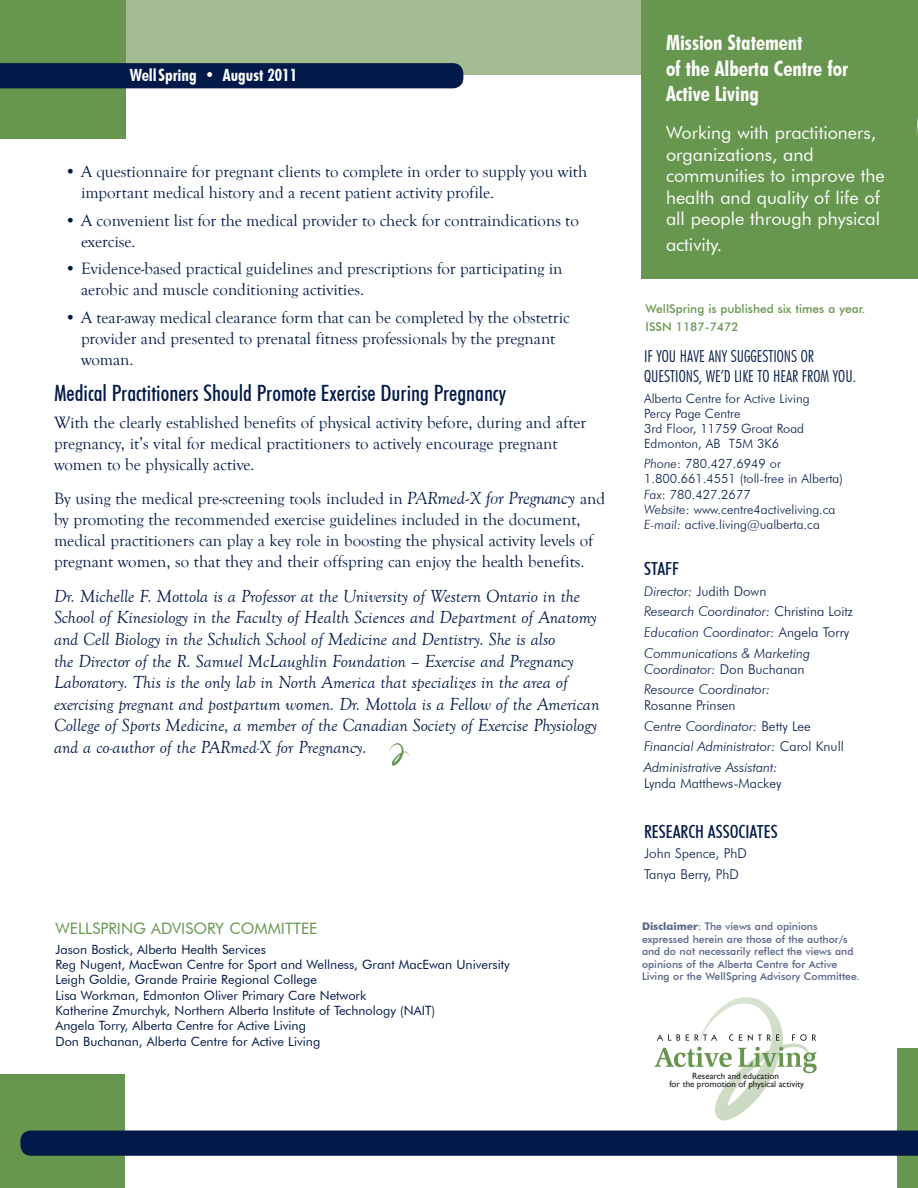
<style>
.page{position:relative;width:918px;height:1188px;background:#fff}
.page>*{position:absolute;margin:0;border:0;box-sizing:border-box;transform-origin:0 0}
.Heading_1{font:500 condensed 22.5px "Futura BT";color:#001948}
.t1{font:700 condensed 21px/25.5px "Futura BT";color:#fff}
.About_Author{font:italic 18px/21.6px "Goudy Old Style T";color:#001948}
.t2{font:18px/21.6px "Futura BT";color:#fff}
.t3{font:500 condensed 18px "Futura BT";color:#001948}
.Normal_Bullet{font:16.8px/21px "Goudy Old Style T";color:#001948}
.t4{font:700 condensed 16.8px "Futura BT";color:#fff}
.t5{font:300 condensed 16.5px/19.8px "Futura BT";color:#001948}
.t6{font:15.75px "Futura BT";color:#67964f}
.t7{font:italic 300 13.5px/16.2px "Futura BT";color:#001948}
.t8{font:300 13.5px "Futura BT";color:#001948}
.t9{font:12.75px "Futura BT";color:#001948}
.t10{font:300 12.75px/15.3px "Futura BT";color:#001948}
.t11{font:500 12px/18px "Futura BT";color:#67964f}
.t12{font:500 10.5px/12.6px "Futura BT";color:#566287}
.t13{font:9px "Gill Sans";color:#231f20}
.s1{font-family:"Goudy Old Style BT";font-style:italic;font-size:17.25px}
.s2{font-style:italic}
.s3{font-style:normal}
.s4{font-weight:700}
</style>
<div class="page">
<div style="left:897px;top:1048px;width:21px;height:140px;background:#67964f"></div>
<div style="left:0;top:1075px;width:125px;height:113px;background:#67964f"></div>
<div style="left:0;top:0;width:908px;height:75px;background:#a3bc92"></div>
<div style="left:0;top:0;width:125px;height:139px;background:#67964f"></div>
<div style="left:0;top:63px;width:463px;height:25px;background:#001948"></div>
<div style="left:641px;top:0;width:277px;height:278px;background:#67964f"></div>
<svg style="left:916px;top:117px;width:2px;height:20px"></svg>
<svg style="left:20px;top:997px;width:898px;height:159px"></svg>
<svg style="left:389px;top:743px;width:20px;height:23px"></svg>
<p class="t4" style="left:130px;top:65px;width:169px">WellSpring • August 2011</p>
<p class="Normal_Bullet" style="left:81px;top:161px;width:508px;text-indent:-16px">• A questionnaire for pregnant clients to complete in order to supply you with important medical history and a recent patient activity profile.</p>
<p class="Normal_Bullet" style="left:81px;top:210px;width:499px;text-indent:-16px">• A convenient list for the medical provider to check for contraindications to exercise.</p>
<p class="Normal_Bullet" style="left:81px;top:258px;width:483px;text-indent:-16px">• Evidence-based practical guidelines and prescriptions for participating in aerobic and muscle conditioning activities.</p>
<p class="Normal_Bullet" style="left:81px;top:307px;width:490px;text-indent:-16px">• A tear-away medical clearance form that can be completed by the obstetric provider and presented to prenatal fitness professionals by the pregnant woman.</p>
<p class="Heading_1" style="left:54px;top:379px;width:454px">Medical Practitioners Should Promote Exercise During Pregnancy</p>
<p class="Normal_Bullet" style="left:54px;top:413px;width:534px">With the clearly established benefits of physical activity before, during and after pregnancy, it’s vital for medical practitioners to actively encourage pregnant women to be physically active.</p>
<p class="Normal_Bullet" style="left:54px;top:489px;width:553px">By using the medical pre-screening tools included in <span class="s1">PARmed-X for Pregnancy</span> and by promoting the recommended exercise guidelines included in the document, medical practitioners can play a key role in boosting the physical activity levels of pregnant women, so that they and their offspring can enjoy the health benefits.</p>
<p class="About_Author" style="left:54px;top:586px;width:547px">Dr. Michelle F. Mottola is a Professor at the University of Western Ontario in the School of Kinesiology in the Faculty of Health Sciences and Department of Anatomy and Cell Biology in the Schulich School of Medicine and Dentistry. She is also<br>the Director of the R. Samuel McLaughlin Foundation – Exercise and Pregnancy Laboratory. This is the only lab in North America that specializes in the area of exercising pregnant and postpartum women. Dr. Mottola is a Fellow of the American College of Sports Medicine, a member of the Canadian Society of Exercise Physiology and a co-author of the PARmed-X for Pregnancy.</p>
<p class="t6" style="left:56px;top:919px;width:263px">WELLSPRING ADVISORY COMMITTEE</p>
<p class="t9" style="left:56px;top:942px;width:212px">Jason Bostick, Alberta Health Services</p>
<p class="t9" style="left:56px;top:957px;width:456px">Reg Nugent, MacEwan Centre for Sport and Wellness, Grant MacEwan University</p>
<p class="t9" style="left:56px;top:972px;width:263px">Leigh Goldie, Grande Prairie Regional College</p>
<p class="t9" style="left:56px;top:987px;width:312px">Lisa Workman, Edmonton Oliver Primary Care Network</p>
<p class="t9" style="left:56px;top:1003px;width:381px">Katherine Zmurchyk, Northern Alberta Institute of Technology (NAIT)</p>
<p class="t9" style="left:56px;top:1018px;width:252px">Angela Torry, Alberta Centre for Active Living</p>
<p class="t9" style="left:56px;top:1033px;width:266px">Don Buchanan, Alberta Centre for Active Living</p>
<p class="t1" style="left:666px;top:30px;width:184px">Mission Statement<br>of the Alberta Centre for<br>Active Living</p>
<p class="t2" style="left:666px;top:122px;width:220px">Working with practitioners, organizations, and communities to improve the health and quality of life of all people through physical</p>
<p class="t2" style="left:666px;top:234px;width:58px">activity.</p>
<p class="t11" style="left:646px;top:299px;width:221px">WellSpring is published six times a year.<br>ISSN 1187-7472</p>
<p class="t5" style="left:644px;top:346px;width:213px">IF YOU HAVE ANY SUGGESTIONS OR<br>QUESTIONS, WE’D LIKE TO HEAR FROM YOU.</p>
<p class="t10" style="left:644px;top:390px;width:167px">Alberta Centre for Active Living</p>
<p class="t10" style="left:644px;top:406px;width:98px">Percy Page Centre</p>
<p class="t10" style="left:644px;top:421px;width:162px">3rd Floor, 11759 Groat Road</p>
<p class="t10" style="left:644px;top:436px;width:137px">Edmonton, AB T5M 3K6</p>
<p class="t10" style="left:644px;top:456px;width:200px"><span class="s2">Phone</span>: 780.427.6949 or<br>1.800.661.4551 (toll-free in Alberta)</p>
<p class="t10" style="left:644px;top:486px;width:108px"><span class="s2">Fax</span>: 780.427.2677</p>
<p class="t10" style="left:644px;top:502px;width:193px"><span class="s2">Website</span>: www.centre4activeliving.ca</p>
<p class="t10" style="left:644px;top:517px;width:177px"><span class="s2">E-mail:</span> active.living@ualberta.ca</p>
<p class="t3" style="left:644px;top:558px;width:37px">STAFF</p>
<p class="t8" style="left:644px;top:583px;width:124px"><span class="s2">Director:</span> Judith Down</p>
<p class="t7" style="left:644px;top:603px;width:211px">Research Coordinator: <span class="s3">Christina Loitz</span></p>
<p class="t7" style="left:644px;top:624px;width:207px">Education Coordinator: <span class="s3">Angela Torry</span></p>
<p class="t7" style="left:644px;top:645px;width:168px">Communications &amp; Marketing<br>Coordinator: <span class="s3">Don Buchanan</span></p>
<p class="t7" style="left:644px;top:681px;width:128px">Resource Coordinator:<br><span class="s3">Rosanne Prinsen</span></p>
<p class="t7" style="left:644px;top:718px;width:168px">Centre Coordinator: <span class="s3">Betty Lee</span></p>
<p class="t7" style="left:644px;top:738px;width:201px">Financial Administrator: <span class="s3">Carol Knull</span></p>
<p class="t7" style="left:644px;top:759px;width:139px">Administrative Assistant:<br><span class="s3">Lynda Matthews-Mackey</span></p>
<p class="t3" style="left:644px;top:820px;width:135px">RESEARCH ASSOCIATES</p>
<p class="t8" style="left:644px;top:845px;width:104px">John Spence, PhD</p>
<p class="t8" style="left:644px;top:866px;width:96px">Tanya Berry, PhD</p>
<p class="t12" style="left:642px;top:920px;width:220px"><span class="s4">Disclaimer</span>: The views and opinions expressed herein are those of the author/s and do not necessarily reflect the views and opinions of the Alberta Centre for Active Living or the WellSpring Advisory Committee.</p>
<p class="t13" style="left:692px;top:1070px;width:88px">Research and education</p>
<p class="t13" style="left:669px;top:1079px;width:136px">for the promotion of physical activity</p>
</div>
